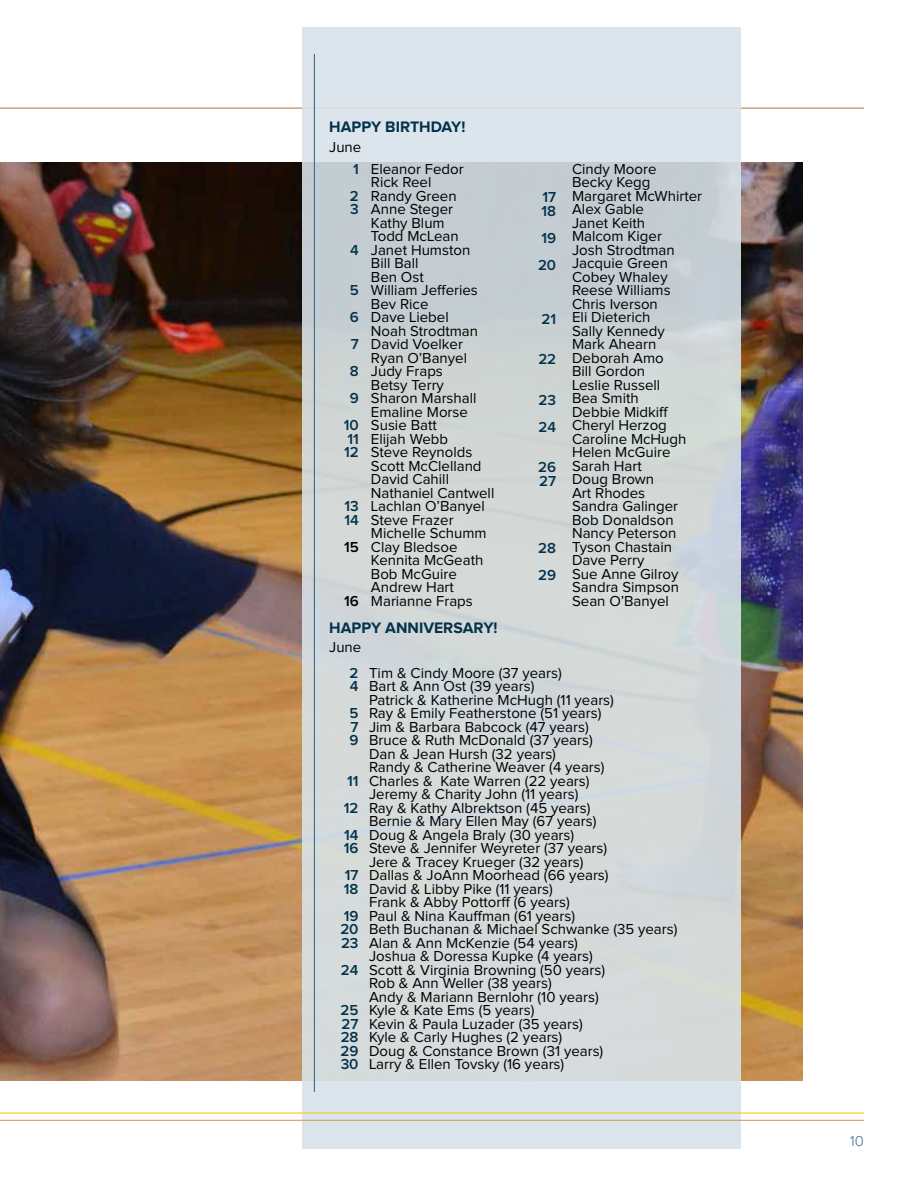
<style>
.page{position:relative;width:918px;height:1188px;background:#fff}
.page>*{position:absolute;margin:0;border:0;box-sizing:border-box;transform-origin:0 0}
.t1{font:700 15.75px "Proxima Nova";color:#03324c}
.t2{font:15px/13.5px "Proxima Nova";color:#000}
.t3{font:600 15px/27px "Proxima Nova";color:#03324c}
.t4{font:600 15px "Proxima Nova";color:#000}
.t5{font:300 15px "Proxima Nova";color:#396e8f}
</style>
<div class="page">
<img style="left:0;top:162px;width:802px;height:918px">
<hr style="left:0;top:108px;width:864px;height:1px;background:#ba8746">
<svg style="left:302px;top:27px;width:439px;height:1121px;background:#d2d8da"></svg>
<hr style="left:314px;top:54px;width:1px;height:1038px;background:#396e8f">
<hr style="left:0;top:1120px;width:864px;height:1px;background:#d59e60">
<hr style="left:0;top:1113px;width:864px;height:1px;background:#ffc222">
<p class="t1" style="left:329px;top:120px;width:138px">HAPPY BIRTHDAY!</p>
<p class="t2" style="left:329px;top:141px;width:34px">June</p>
<p class="t3" style="left:350px;top:156px;width:10px">1<br>2</p>
<p class="t3" style="left:350px;top:196px;width:10px">3</p>
<p class="t3" style="left:350px;top:237px;width:10px">4</p>
<p class="t3" style="left:344px;top:277px;width:16px;text-align:center">5<br>6<br>7<br>8<br>9<br>10</p>
<p class="t3" style="left:344px;top:433px;width:16px;line-height:13.5px">11<br>12</p>
<p class="t3" style="left:344px;top:500px;width:16px;line-height:13.5px">13<br>14</p>
<p class="t4" style="left:344px;top:540px;width:16px">15</p>
<p class="t4" style="left:344px;top:594px;width:16px">16</p>
<p class="t2" style="left:371px;top:163px;width:125px">Eleanor Fedor<br>Rick Reel<br>Randy Green<br>Anne Steger<br>Kathy Blum<br>Todd McLean<br>Janet Humston<br>Bill Ball<br>Ben Ost<br>William Jefferies<br>Bev Rice<br>Dave Liebel<br>Noah Strodtman<br>David Voelker<br>Ryan O’Banyel<br>Judy Fraps<br>Betsy Terry<br>Sharon Marshall<br>Emaline Morse<br>Susie Batt<br>Elijah Webb<br>Steve Reynolds<br>Scott McClelland<br>David Cahill<br>Nathaniel Cantwell<br>Lachlan O’Banyel<br>Steve Frazer<br>Michelle Schumm<br>Clay Bledsoe<br>Kennita McGeath<br>Bob McGuire<br>Andrew Hart<br>Marianne Fraps</p>
<p class="t1" style="left:329px;top:620px;width:170px">HAPPY ANNIVERSARY!</p>
<p class="t2" style="left:329px;top:641px;width:34px">June</p>
<p class="t3" style="left:542px;top:191px;width:16px;line-height:13.5px">17<br>18</p>
<p class="t3" style="left:538px;top:225px;width:20px">19<br>20</p>
<p class="t3" style="left:542px;top:306px;width:16px">21</p>
<p class="t3" style="left:538px;top:346px;width:19px">22</p>
<p class="t3" style="left:539px;top:387px;width:19px">23<br>24</p>
<p class="t3" style="left:538px;top:461px;width:19px;line-height:13.5px">26<br>27</p>
<p class="t3" style="left:538px;top:535px;width:19px">28<br>29</p>
<p class="t2" style="left:572px;top:163px;width:132px">Cindy Moore<br>Becky Kegg<br>Margaret McWhirter<br>Alex Gable<br>Janet Keith<br>Malcom Kiger<br>Josh Strodtman<br>Jacquie Green<br>Cobey Whaley<br>Reese Williams<br>Chris Iverson<br>Eli Dieterich<br>Sally Kennedy<br>Mark Ahearn<br>Deborah Amo<br>Bill Gordon<br>Leslie Russell<br>Bea Smith<br>Debbie Midkiff<br>Cheryl Herzog<br>Caroline McHugh<br>Helen McGuire<br>Sarah Hart<br>Doug Brown<br>Art Rhodes<br>Sandra Galinger<br>Bob Donaldson<br>Nancy Peterson<br>Tyson Chastain<br>Dave Perry<br>Sue Anne Gilroy<br>Sandra Simpson<br>Sean O’Banyel</p>
<p class="t3" style="left:350px;top:667px;width:10px;line-height:13.5px">2<br>4</p>
<p class="t3" style="left:350px;top:707px;width:11px;line-height:13.5px;text-align:justify">5<br>7<br>9</p>
<p class="t3" style="left:344px;top:768px;width:16px;text-align:justify">11<br>12<br>14</p>
<p class="t3" style="left:344px;top:835px;width:16px">16<br>17</p>
<p class="t3" style="left:344px;top:876px;width:16px">18<br>19</p>
<p class="t3" style="left:340px;top:923px;width:20px;line-height:13.5px">20<br>23</p>
<p class="t3" style="left:341px;top:957px;width:19px">24</p>
<p class="t3" style="left:341px;top:1004px;width:19px;line-height:13.5px;text-align:justify">25<br>27<br>28<br>29<br>30</p>
<p class="t2" style="left:369px;top:667px;width:310px">Tim &amp; Cindy Moore (37 years)<br>Bart &amp; Ann Ost (39 years)<br>Patrick &amp; Katherine McHugh (11 years)<br>Ray &amp; Emily Featherstone (51 years)<br>Jim &amp; Barbara Babcock (47 years)<br>Bruce &amp; Ruth McDonald (37 years)<br>Dan &amp; Jean Hursh (32 years)<br>Randy &amp; Catherine Weaver (4 years)<br>Charles &amp; Kate Warren (22 years)<br>Jeremy &amp; Charity John (11 years)<br>Ray &amp; Kathy Albrektson (45 years)<br>Bernie &amp; Mary Ellen May (67 years)<br>Doug &amp; Angela Braly (30 years)<br>Steve &amp; Jennifer Weyreter (37 years)<br>Jere &amp; Tracey Krueger (32 years)<br>Dallas &amp; JoAnn Moorhead (66 years)<br>David &amp; Libby Pike (11 years)<br>Frank &amp; Abby Pottorff (6 years)<br>Paul &amp; Nina Kauffman (61 years)<br>Beth Buchanan &amp; Michael Schwanke (35 years)<br>Alan &amp; Ann McKenzie (54 years)<br>Joshua &amp; Doressa Kupke (4 years)<br>Scott &amp; Virginia Browning (50 years)<br>Rob &amp; Ann Weller (38 years)<br>Andy &amp; Mariann Bernlohr (10 years)<br>Kyle &amp; Kate Ems (5 years)<br>Kevin &amp; Paula Luzader (35 years)<br>Kyle &amp; Carly Hughes (2 years)<br>Doug &amp; Constance Brown (31 years)<br>Larry &amp; Ellen Tovsky (16 years)</p>
<p class="t5" style="left:850px;top:1134px;width:15px">10</p>
</div>
